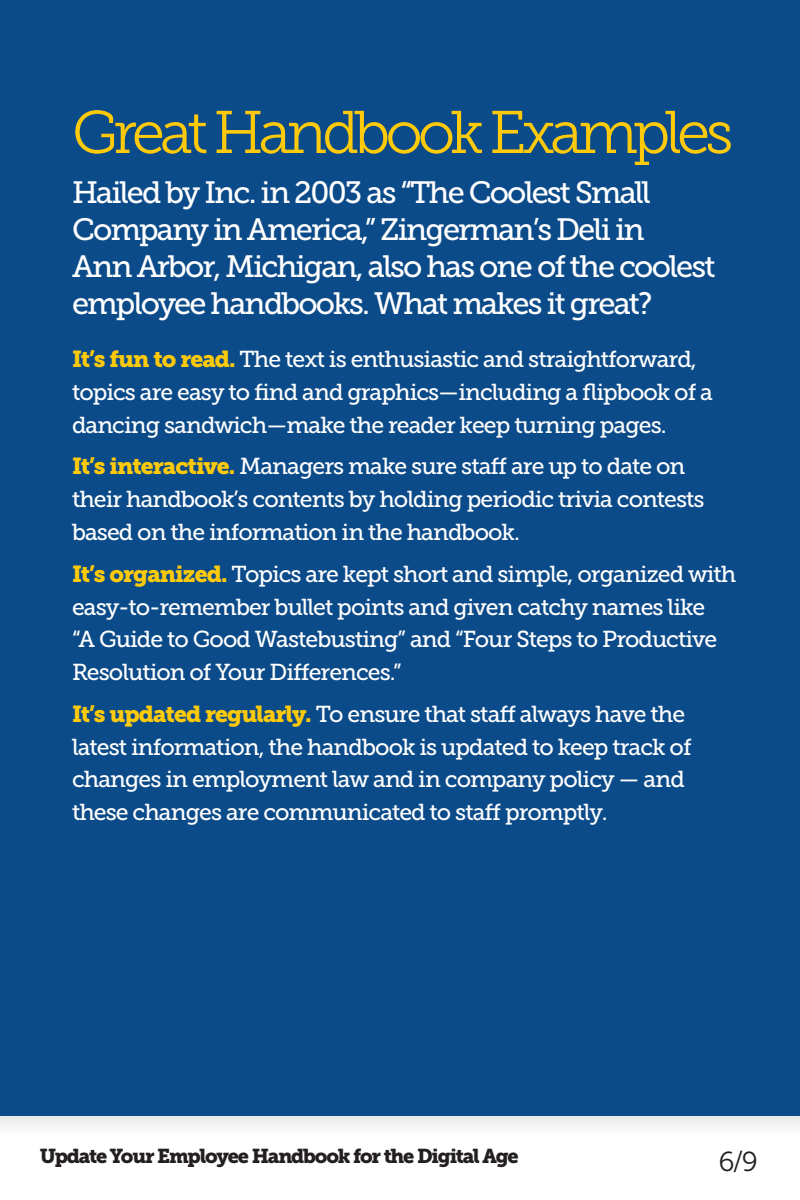
<style>
.page{position:relative;width:800px;height:1200px;background:#fff}
.page>*{position:absolute;margin:0;border:0;box-sizing:border-box;transform-origin:0 0}
.t1{font:60px "Museo Slab 300";letter-spacing:-.08em;color:#feca0a}
.t2{font:30.8px/36.8px "Museo Slab 500";letter-spacing:-.06em;color:#fff}
.t3{font:27.5px "Museo Slab 300";color:#231f20}
.t4{font:23px/32.8px "Museo Slab 500";letter-spacing:-.04em;color:#fff}
.t5{font:20px "Museo Slab 900";letter-spacing:-.06em;color:#231f20}
.s1{font-family:"Museo Slab 900";color:#feca0a}
</style>
<div class="page">
<div style="left:0;top:1116px;width:800px;height:20px;background:#f3f3f3"></div>
<div style="left:0;top:0;width:800px;height:1116px;background:#0c4b89"></div>
<h1 class="t1" style="left:72px;top:100px;width:663px">Great Handbook Examples</h1>
<h2 class="t2" style="left:72px;top:174px;width:645px">Hailed by Inc. in 2003 as “The Coolest Small Company in America,” Zingerman’s Deli in<br>Ann Arbor, Michigan, also has one of the coolest employee handbooks. What makes it great?</h2>
<p class="t4" style="left:72px;top:343px;width:642px"><span class="s1">It’s fun to read.</span> The text is enthusiastic and straightforward, topics are easy to find and graphics—including a flipbook of a dancing sandwich—make the reader keep turning pages.</p>
<p class="t4" style="left:72px;top:450px;width:634px"><span class="s1">It’s interactive.</span> Managers make sure staff are up to date on their handbook’s contents by holding periodic trivia contests based on the information in the handbook.</p>
<p class="t4" style="left:72px;top:558px;width:666px"><span class="s1">It’s organized.</span> Topics are kept short and simple, organized with easy-to-remember bullet points and given catchy names like<br>“A Guide to Good Wastebusting” and “Four Steps to Productive Resolution of Your Differences.”</p>
<p class="t4" style="left:72px;top:698px;width:621px"><span class="s1">It’s updated regularly.</span> To ensure that staff always have the latest information, the handbook is updated to keep track of changes in employment law and in company policy — and these changes are communicated to staff promptly.</p>
<p class="t5" style="left:40px;top:1144px;width:480px">Update Your Employee Handbook for the Digital Age</p>
<p class="t3" style="left:718px;top:1147px;width:41px">6/9</p>
</div>
